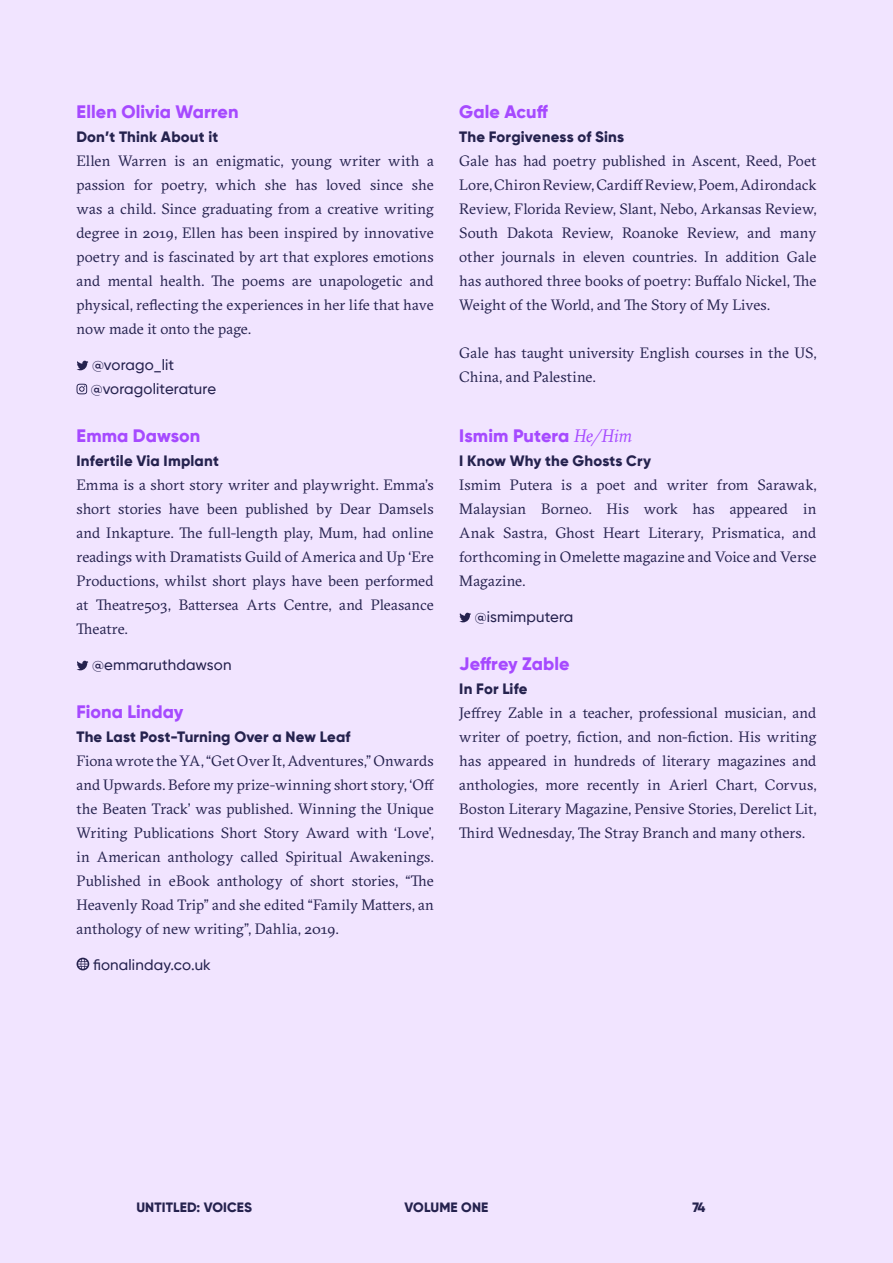
<style>
.page{position:relative;width:893px;height:1263px;background:#f1e4ff}
.page>*{position:absolute;margin:0;border:0;box-sizing:border-box;transform-origin:0 0}
.t1{font:800 18px "Gilroy";letter-spacing:.005em;color:#a64aff}
.t2{font:15px/24px "GT Sectra";letter-spacing:.005em;color:#25224e;text-align:justify}
.t3{font:800 15px "Gilroy";letter-spacing:.01em;color:#25224e}
.t4{font:500 15px/24px "Gilroy";letter-spacing:.01em;color:#25224e}
.t5{font:800 13.5px "Gilroy";letter-spacing:.01em;color:#25224e}
.s1{font-family:"GT Sectra";font-weight:400;font-style:italic}
</style>
<div class="page">
<svg style="left:77px;top:361px;width:11px;height:9px"></svg>
<svg style="left:77px;top:384px;width:10px;height:10px"></svg>
<svg style="left:77px;top:661px;width:11px;height:9px"></svg>
<svg style="left:77px;top:958px;width:12px;height:12px"></svg>
<svg style="left:459px;top:613px;width:12px;height:9px"></svg>
<p class="t1" style="left:77px;top:101px;width:164px">Ellen Olivia Warren</p>
<p class="t3" style="left:77px;top:128px;width:143px">Don’t Think About it</p>
<p class="t2" style="left:77px;top:150px;width:359px">Ellen Warren is an enigmatic, young writer with a passion for poetry, which she has loved since she was a child. Since graduating from a creative writing degree in 2019, Ellen has been inspired by innovative poetry and is fascinated by art that explores emotions and mental health. The poems are unapologetic and physical, reflecting the experiences in her life that have now made it onto the page.</p>
<p class="t4" style="left:91px;top:353px;width:127px">@vorago_lit @voragoliterature</p>
<p class="t1" style="left:77px;top:425px;width:125px">Emma Dawson</p>
<p class="t3" style="left:77px;top:452px;width:144px">Infertile Via Implant</p>
<p class="t2" style="left:77px;top:474px;width:359px">Emma is a short story writer and playwright. Emma’s short stories have been published by Dear Damsels and Inkapture. The full-length play, Mum, had online readings with Dramatists Guild of America and Up ‘Ere Productions, whilst short plays have been performed at Theatre503, Battersea Arts Centre, and Pleasance Theatre.</p>
<p class="t4" style="left:92px;top:653px;width:141px">@emmaruthdawson</p>
<p class="t1" style="left:77px;top:701px;width:108px">Fiona Linday</p>
<p class="t3" style="left:77px;top:728px;width:275px">The Last Post-Turning Over a New Leaf</p>
<p class="t2" style="left:77px;top:750px;width:359px">Fiona wrote the YA, “Get Over It, Adventures,” Onwards and Upwards. Before my prize-winning short story, ‘Off the Beaten Track’ was published. Winning the Unique Writing Publications Short Story Award with ‘Love’, in American anthology called Spiritual Awakenings.<br>Published in eBook anthology of short stories, “The Heavenly Road Trip” and she edited “Family Matters, an anthology of new writing”, Dahlia, 2019.</p>
<p class="t4" style="left:93px;top:953px;width:119px">fionalinday.co.uk</p>
<p class="t1" style="left:459px;top:101px;width:90px">Gale Acuff</p>
<p class="t3" style="left:459px;top:128px;width:166px">The Forgiveness of Sins</p>
<p class="t2" style="left:459px;top:150px;width:359px">Gale has had poetry published in Ascent, Reed, Poet Lore, Chiron Review, Cardiff Review, Poem, Adirondack Review, Florida Review, Slant, Nebo, Arkansas Review, South Dakota Review, Roanoke Review, and many other journals in eleven countries. In addition Gale has authored three books of poetry: Buffalo Nickel, The Weight of the World, and The Story of My Lives.</p>
<p class="t2" style="left:459px;top:342px;width:359px">Gale has taught university English courses in the US,<br>China, and Palestine.</p>
<p class="t1" style="left:459px;top:425px;width:174px">Ismim Putera <span class="s1">He/Him</span></p>
<p class="t3" style="left:459px;top:452px;width:193px">I Know Why the Ghosts Cry</p>
<p class="t2" style="left:459px;top:474px;width:359px">Ismim Putera is a poet and writer from Sarawak, Malaysian Borneo. His work has appeared in Anak Sastra, Ghost Heart Literary, Prismatica, and forthcoming in Omelette magazine and Voice and Verse Magazine.</p>
<p class="t4" style="left:475px;top:605px;width:100px">@ismimputera</p>
<p class="t1" style="left:459px;top:653px;width:112px">Jeffrey Zable</p>
<p class="t3" style="left:459px;top:680px;width:70px">In For Life</p>
<p class="t2" style="left:459px;top:702px;width:359px">Jeffrey Zable in a teacher, professional musician, and writer of poetry, fiction, and non-fiction. His writing has appeared in hundreds of literary magazines and anthologies, more recently in Arierl Chart, Corvus, Boston Literary Magazine, Pensive Stories, Derelict Lit, Third Wednesday, The Stray Branch and many others.</p>
<p class="t5" style="left:136px;top:1199px;width:117px">UNTITLED: VOICES</p>
<p class="t5" style="left:405px;top:1199px;width:85px">VOLUME ONE</p>
<p class="t5" style="left:692px;top:1199px;width:14px">74</p>
</div>
